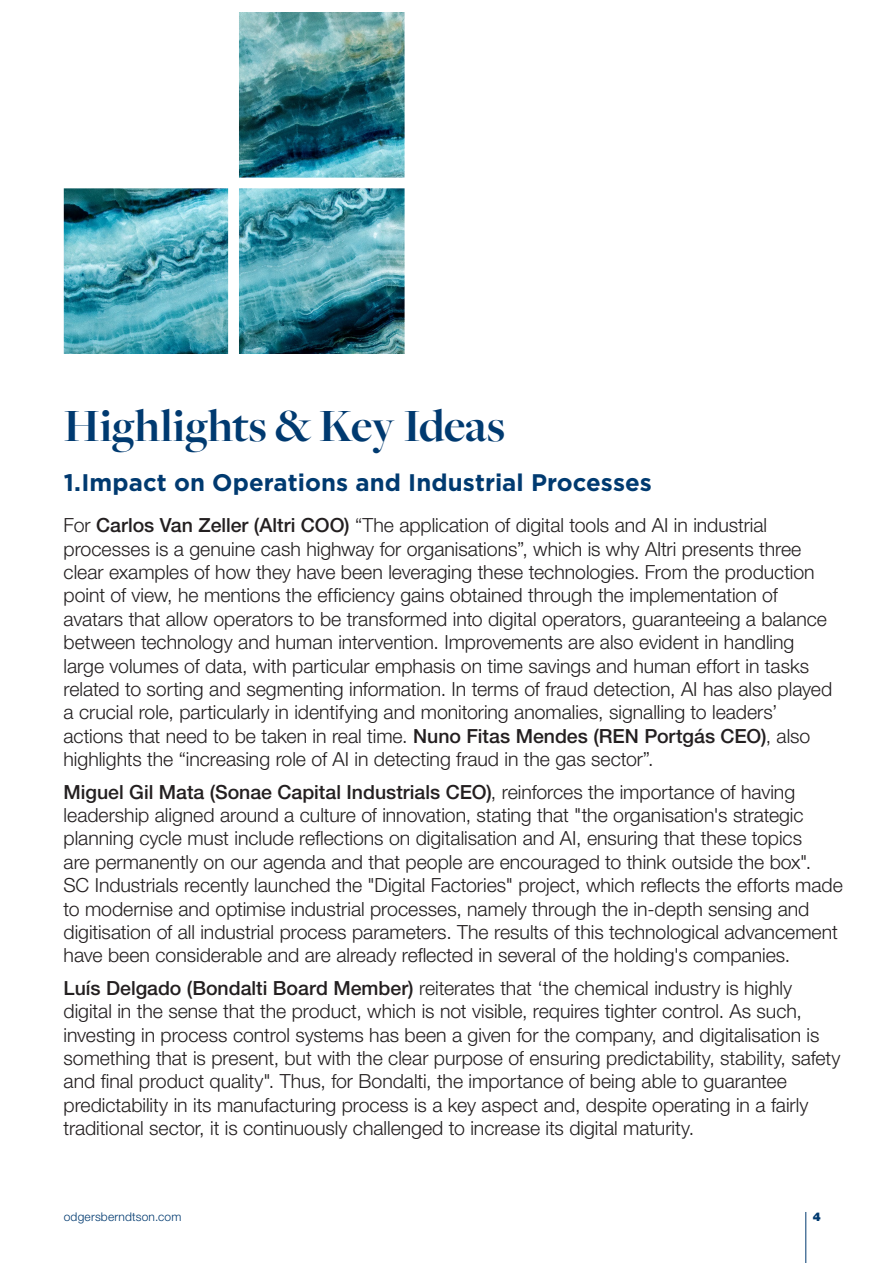
<style>
.page{position:relative;width:893px;height:1263px;background:#fff}
.page>*{position:absolute;margin:0;border:0;box-sizing:border-box;transform-origin:0 0}
.t1{font:700 48px "Freight Big Pro";letter-spacing:-.005em;color:#003a70}
.t2{font:700 24px "Gotham";color:#003a70}
.t3{font:300 19.5px/23.4px "Helvetica Neue LT Std";color:#231f20}
.t4{font:300 12px "Helvetica Neue LTW1 G";letter-spacing:.015em;color:#003a70}
.t5{font:900 12px "Helvetica Neue LT Std";color:#003a70}
.s1{font-weight:500}
</style>
<div class="page">
<img style="left:64px;top:12px;width:341px;height:342px">
<hr style="left:805px;top:1212px;width:1px;height:51px;background:#003a70">
<h1 class="t1" style="left:64px;top:394px;width:443px">Highlights &amp; Key Ideas</h1>
<p class="t2" style="left:64px;top:469px;width:589px">1.Impact on Operations and Industrial Processes</p>
<p class="t3" style="left:64px;top:513px;width:770px">For <span class="s1">Carlos Van Zeller (Altri COO)</span> “The application of digital tools and AI in industrial processes is a genuine cash highway for organisations”, which is why Altri presents three clear examples of how they have been leveraging these technologies. From the production point of view, he mentions the efficiency gains obtained through the implementation of avatars that allow operators to be transformed into digital operators, guaranteeing a balance between technology and human intervention. Improvements are also evident in handling large volumes of data, with particular emphasis on time savings and human effort in tasks related to sorting and segmenting information. In terms of fraud detection, AI has also played a crucial role, particularly in identifying and monitoring anomalies, signalling to leaders’ actions that need to be taken in real time. <span class="s1">Nuno Fitas Mendes (REN Portgás CEO)</span>, also highlights the “increasing role of AI in detecting fraud in the gas sector”.</p>
<p class="t3" style="left:64px;top:779px;width:781px"><span class="s1">Miguel Gil Mata (Sonae Capital Industrials CEO)</span>, reinforces the importance of having leadership aligned around a culture of innovation, stating that "the organisation's strategic planning cycle must include reflections on digitalisation and AI, ensuring that these topics<br>are permanently on our agenda and that people are encouraged to think outside the box".<br>SC Industrials recently launched the "Digital Factories" project, which reflects the efforts made to modernise and optimise industrial processes, namely through the in-depth sensing and digitisation of all industrial process parameters. The results of this technological advancement have been considerable and are already reflected in several of the holding's companies.</p>
<p class="t3" style="left:64px;top:976px;width:779px"><span class="s1">Luís Delgado (Bondalti Board Member)</span> reiterates that ‘the chemical industry is highly digital in the sense that the product, which is not visible, requires tighter control. As such, investing in process control systems has been a given for the company, and digitalisation is something that is present, but with the clear purpose of ensuring predictability, stability, safety and final product quality". Thus, for Bondalti, the importance of being able to guarantee predictability in its manufacturing process is a key aspect and, despite operating in a fairly traditional sector, it is continuously challenged to increase its digital maturity.</p>
<p class="t4" style="left:64px;top:1209px;width:119px">odgersberndtson.com</p>
<p class="t5" style="left:813px;top:1210px;width:10px">4</p>
</div>
